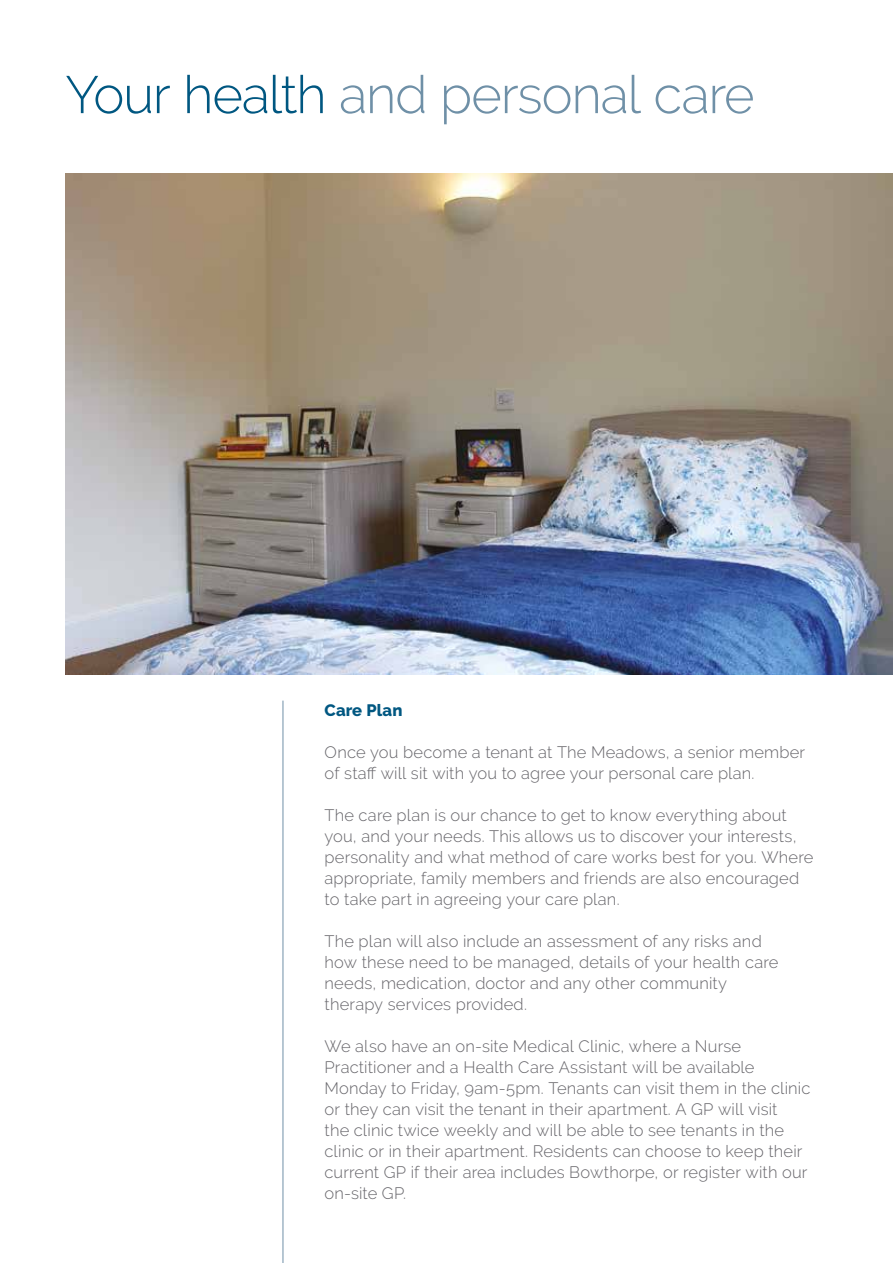
<style>
.page{position:relative;width:893px;height:1263px;background:#fff}
.page>*{position:absolute;margin:0;border:0;box-sizing:border-box;transform-origin:0 0}
.t1{font:300 52.5px "Raleway";letter-spacing:-.025em;color:#6f90a7}
.t2{font:300 16.5px/21px "Raleway";letter-spacing:.01em;color:#66656a}
.t3{font:800 16.5px "Raleway";letter-spacing:.01em;color:#005781}
.s1{color:#005781}
</style>
<div class="page">
<hr style="left:283px;top:701px;width:1px;height:562px;background:#6f90a7">
<img style="left:65px;top:174px;width:828px;height:500px">
<h1 class="t1" style="left:65px;top:64px;width:691px"><span class="s1">Your health</span> and personal care</h1>
<p class="t3" style="left:325px;top:701px;width:79px">Care Plan</p>
<p class="t2" style="left:325px;top:742px;width:482px">Once you become a tenant at The Meadows, a senior member of staff will sit with you to agree your personal care plan.</p>
<p class="t2" style="left:325px;top:805px;width:490px">The care plan is our chance to get to know everything about you, and your needs. This allows us to discover your interests, personality and what method of care works best for you. Where appropriate, family members and friends are also encouraged to take part in agreeing your care plan.</p>
<p class="t2" style="left:325px;top:931px;width:455px">The plan will also include an assessment of any risks and how these need to be managed, details of your health care needs, medication, doctor and any other community therapy services provided.</p>
<p class="t2" style="left:325px;top:1036px;width:487px">We also have an on-site Medical Clinic, where a Nurse Practitioner and a Health Care Assistant will be available Monday to Friday, 9am-5pm. Tenants can visit them in the clinic or they can visit the tenant in their apartment. A GP will visit<br>the clinic twice weekly and will be able to see tenants in the clinic or in their apartment. Residents can choose to keep their current GP if their area includes Bowthorpe, or register with our on-site GP.</p>
</div>
